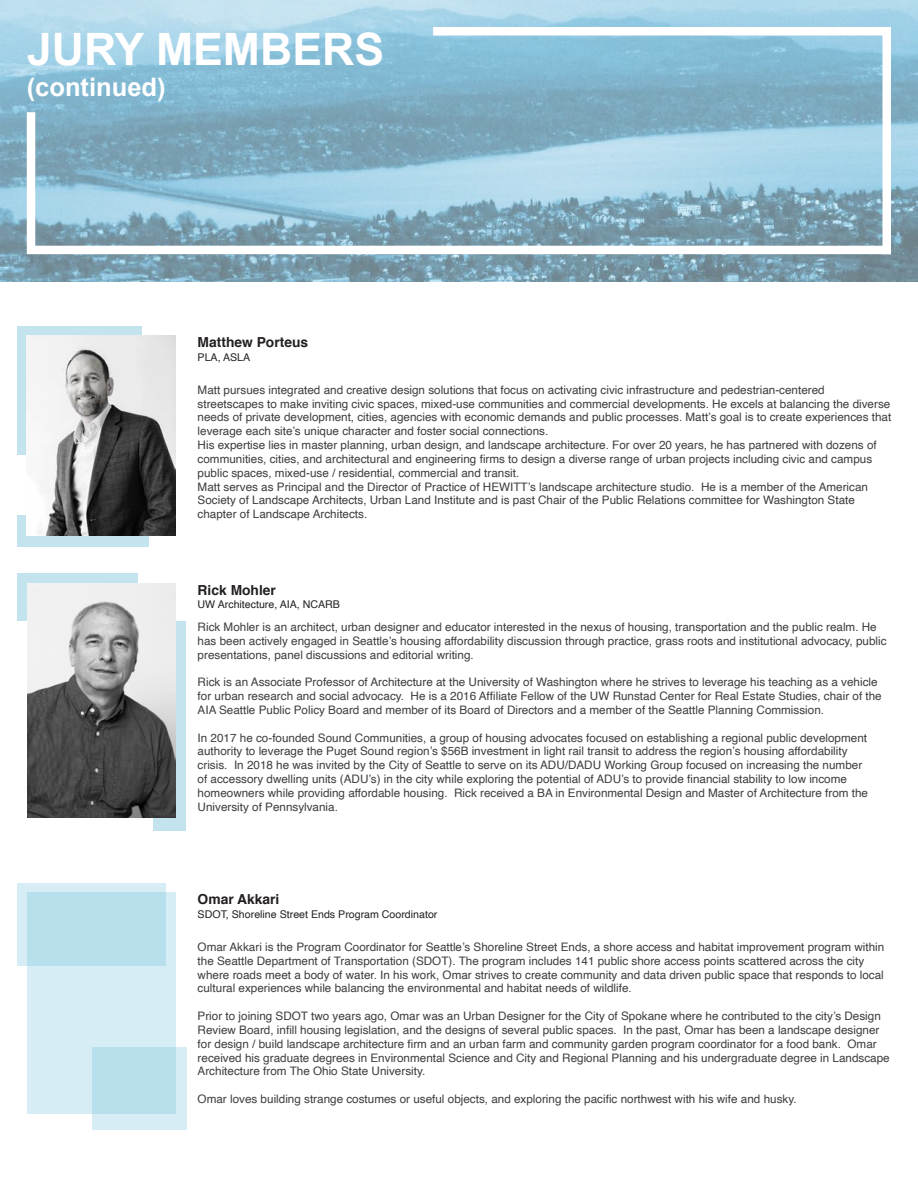
<style>
.page{position:relative;width:918px;height:1188px;background:#fff}
.page>*{position:absolute;margin:0;border:0;box-sizing:border-box;transform-origin:0 0}
.t1{font:700 44.7px "Arial";color:#fff}
.t2{font:700 25.5px "Arial";color:#fff}
.t3{font:700 13.8px "Helvetica";color:#231f20}
.Body_Text_-_11_pt{font:11.7px/13.8px "Helvetica";color:#3e3e3f}
.t4{font:10.65px "Helvetica";color:#231f20}
</style>
<div class="page">
<img style="left:0;top:0;width:918px;height:281px">
<svg style="left:153px;top:621px;width:33px;height:210px;background:#c1e0ea"></svg>
<svg style="left:17px;top:515px;width:132px;height:32px;background:#bcdae4"></svg>
<div style="left:17px;top:574px;width:121px;height:47px;background:#c3e4ef"></div>
<div style="left:17px;top:326px;width:124px;height:129px;background:#c3e4ef"></div>
<svg style="left:23px;top:104px;width:877px;height:154px;background:#8fb6c9"></svg>
<svg style="left:425px;top:23px;width:470px;height:240px;background:#96bed0"></svg>
<img style="left:27px;top:335px;width:148px;height:200px">
<img style="left:27px;top:583px;width:148px;height:235px">
<div style="left:27px;top:892px;width:149px;height:222px;background:#d7edf5"></div>
<svg style="left:92px;top:1048px;width:94px;height:82px;background:#bfe2ee"></svg>
<svg style="left:17px;top:884px;width:149px;height:82px;background:#bce1ed"></svg>
<p class="t1" style="left:27px;top:20px;width:359px">JURY MEMBERS</p>
<p class="t2" style="left:27px;top:70px;width:140px">(continued(</p>
<p class="t3" style="left:198px;top:331px;width:112px">Matthew Porteus</p>
<p class="t4" style="left:198px;top:349px;width:54px">PLA, ASLA</p>
<p class="Body_Text_-_11_pt" style="left:198px;top:383px;width:695px">Matt pursues integrated and creative design solutions that focus on activating civic infrastructure and pedestrian-centered streetscapes to make inviting civic spaces, mixed-use communities and commercial developments. He excels at balancing the diverse needs of private development, cities, agencies with economic demands and public processes. Matt s’ goal is to create experiences that leverage each site s’ unique character and foster social connections.</p>
<p class="Body_Text_-_11_pt" style="left:198px;top:438px;width:681px">His expertise lies in master planning, urban design, and landscape architecture. For over 20 years, he has partnered with dozens of communities, cities, and architectural and engineering firms to design a diverse range of urban projects including civic and campus public spaces, mixed-use / residential, commercial and transit.</p>
<p class="Body_Text_-_11_pt" style="left:701px;top:480px;width:169px">He is a member of the American</p>
<p class="Body_Text_-_11_pt" style="left:198px;top:480px;width:659px">Matt serves as Principal and the Director of Practice of HEWITT s’ landscape architecture studio.<br>Society of Landscape Architects, Urban Land Institute and is past Chair of the Public Relations committee for Washington State chapter of Landscape Architects.</p>
<p class="t3" style="left:198px;top:579px;width:80px">Rick Mohler</p>
<p class="t4" style="left:198px;top:597px;width:144px">UW Architecture, AIA, NCARB</p>
<p class="Body_Text_-_11_pt" style="left:198px;top:620px;width:690px">Rick Mohler is an architect, urban designer and educator interested in the nexus of housing, transportation and the public realm. He has been actively engaged in Seattle s’ housing affordability discussion through practice, grass roots and institutional advocacy, public presentations, panel discussions and editorial writing.</p>
<p class="Body_Text_-_11_pt" style="left:411px;top:676px;width:473px;text-indent:-213px">Rick is an Associate Professor of Architecture at the University of Washington where he strives to leverage his teaching as a vehicle<br>He is a 2016 Affiliate Fellow of the UW Runstad Center for Real Estate Studies, chair of the</p>
<p class="Body_Text_-_11_pt" style="left:198px;top:689px;width:628px">for urban research and social advocacy.<br>AIA Seattle Public Policy Board and member of its Board of Directors and a member of the Seattle Planning Commission.</p>
<p class="Body_Text_-_11_pt" style="left:198px;top:731px;width:671px">In 2017 he co-founded Sound Communities a, group of housing advocates focused on establishing a regional public development</p>
<p class="Body_Text_-_11_pt" style="left:198px;top:745px;width:651px">authority to leverage the Puget Sound region s’ $56B investment in light rail transit to address the region s’ housing affordability</p>
<p class="Body_Text_-_11_pt" style="left:234px;top:759px;width:630px">In 2018 he was invited by the City of Seattle to serve on its ADU/DADU Working Group focused on increasing the number</p>
<p class="Body_Text_-_11_pt" style="left:198px;top:759px;width:31px">crisis.</p>
<p class="Body_Text_-_11_pt" style="left:198px;top:772px;width:651px">of accessory dwelling units (ADU s’ ) in the city while exploring the potential of ADU t os’ provide financial stability to low income</p>
<p class="Body_Text_-_11_pt" style="left:454px;top:786px;width:415px">Rick received a BA in Environmental Design and Master of Architecture from the</p>
<p class="Body_Text_-_11_pt" style="left:198px;top:786px;width:251px">homeowners while providing affordable housing.<br>University of Pennsylvania.</p>
<p class="t3" style="left:198px;top:888px;width:83px">Omar Akkari</p>
<p class="t4" style="left:198px;top:906px;width:241px">SDOT, Shoreline Street Ends Program Coordinator</p>
<p class="Body_Text_-_11_pt" style="left:198px;top:940px;width:688px">Omar Akkari is the Program Coordinator for Seattle s’ Shoreline Street Ends a, shore access and habitat improvement program within the Seattle Department of Transportation (SDOT .) The program includes 141 public shore access points scattered across the city where roads meet a body of water In. his work, Omar strives to create community and data driven public space that responds to local cultural experiences while balancing the environmental and habitat needs of wildlife.</p>
<p class="Body_Text_-_11_pt" style="left:198px;top:1009px;width:685px;text-align:right">Prior to joining SDOT two years ago, Omar was an Urban Designer for the City of Spokane where he contributed to the city s’ Design<br>In the past, Omar has been a landscape designer</p>
<p class="Body_Text_-_11_pt" style="left:198px;top:1023px;width:421px">Review Board, infill housing legislation, and the designs of several public spaces.</p>
<p class="Body_Text_-_11_pt" style="left:848px;top:1037px;width:31px">Omar</p>
<p class="Body_Text_-_11_pt" style="left:198px;top:1037px;width:694px">for design / build landscape architecture firm and an urban farm and community garden program coordinator for a food bank.<br>received his graduate degrees in Environmental Science and City and Regional Planning and his undergraduate degree in Landscape<br>Architecture from The Ohio State University.</p>
<p class="Body_Text_-_11_pt" style="left:198px;top:1092px;width:600px">Omar loves building strange costumes or useful objects, and exploring the pacific northwest with his wife and husky.</p>
</div>
